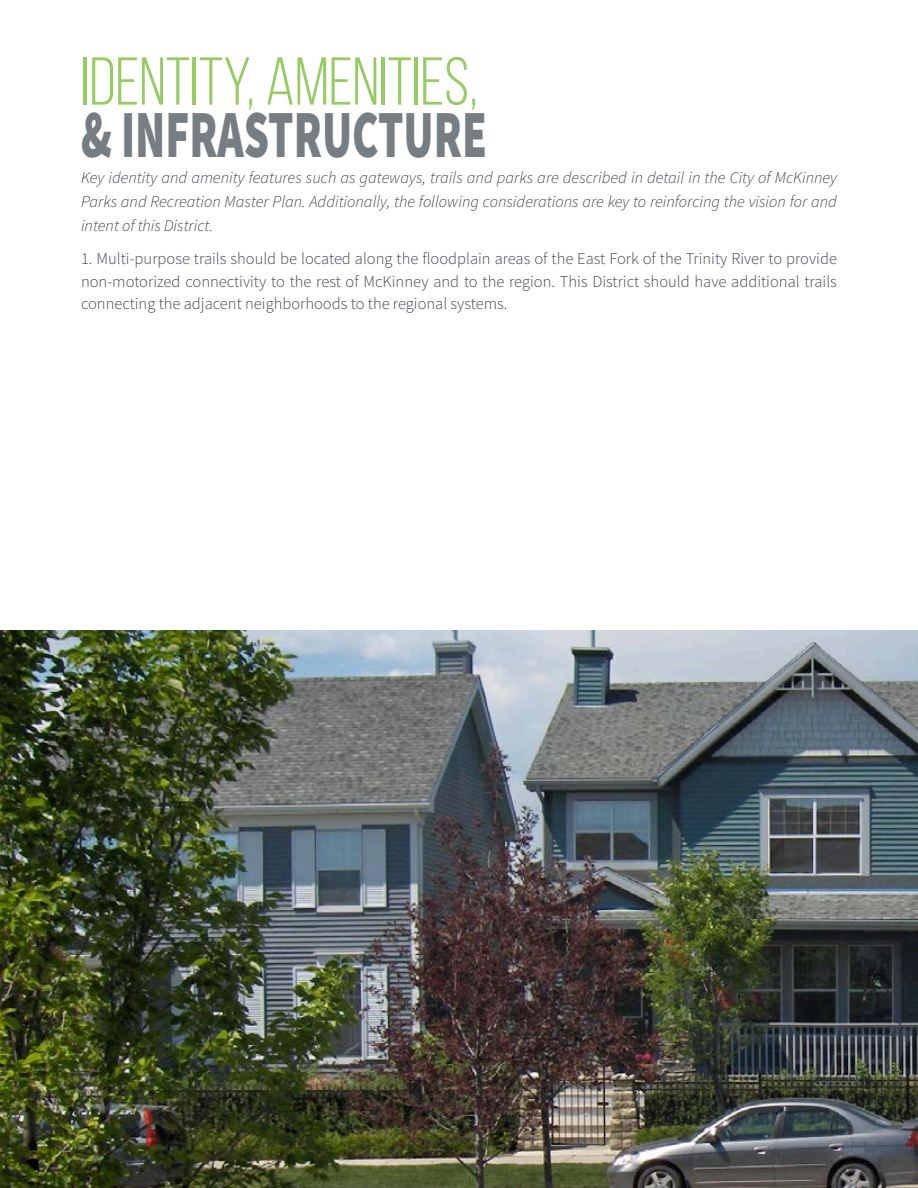
<style>
.page{position:relative;width:918px;height:1188px;background:#fff}
.page>*{position:absolute;margin:0;border:0;box-sizing:border-box;transform-origin:0 0}
.t1{font:67.5px "Bebas Neue";color:#97cb64}
.t2{font:900 67.5px "Source Sans Pro";color:#767e83;scale:.67 1}
.t3{font:300 16.5px/22.5px "Source Sans Pro";color:#42464f;text-align:justify}
.t4{font:italic 300 16.5px/24px "Source Sans Pro";color:#42464f;text-align:justify}
</style>
<div class="page">
<img style="left:0;top:630px;width:918px;height:558px">
<p class="t1" style="left:81px;top:45px;width:398px">IDENTITY, AMENITIES,</p>
<p class="t2" style="left:81px;top:88px;width:608px">&amp; INFRASTRUCTURE</p>
<p class="t4" style="left:81px;top:166px;width:758px">Key identity and amenity features such as gateways, trails and parks are described in detail in the City of McKinney Parks and Recreation Master Plan. Additionally, the following considerations are key to reinforcing the vision for and intent of this District.</p>
<p class="t3" style="left:81px;top:248px;width:758px">1. Multi-purpose trails should be located along the floodplain areas of the East Fork of the Trinity River to provide non-motorized connectivity to the rest of McKinney and to the region. This District should have additional trails connecting the adjacent neighborhoods to the regional systems.</p>
</div>
